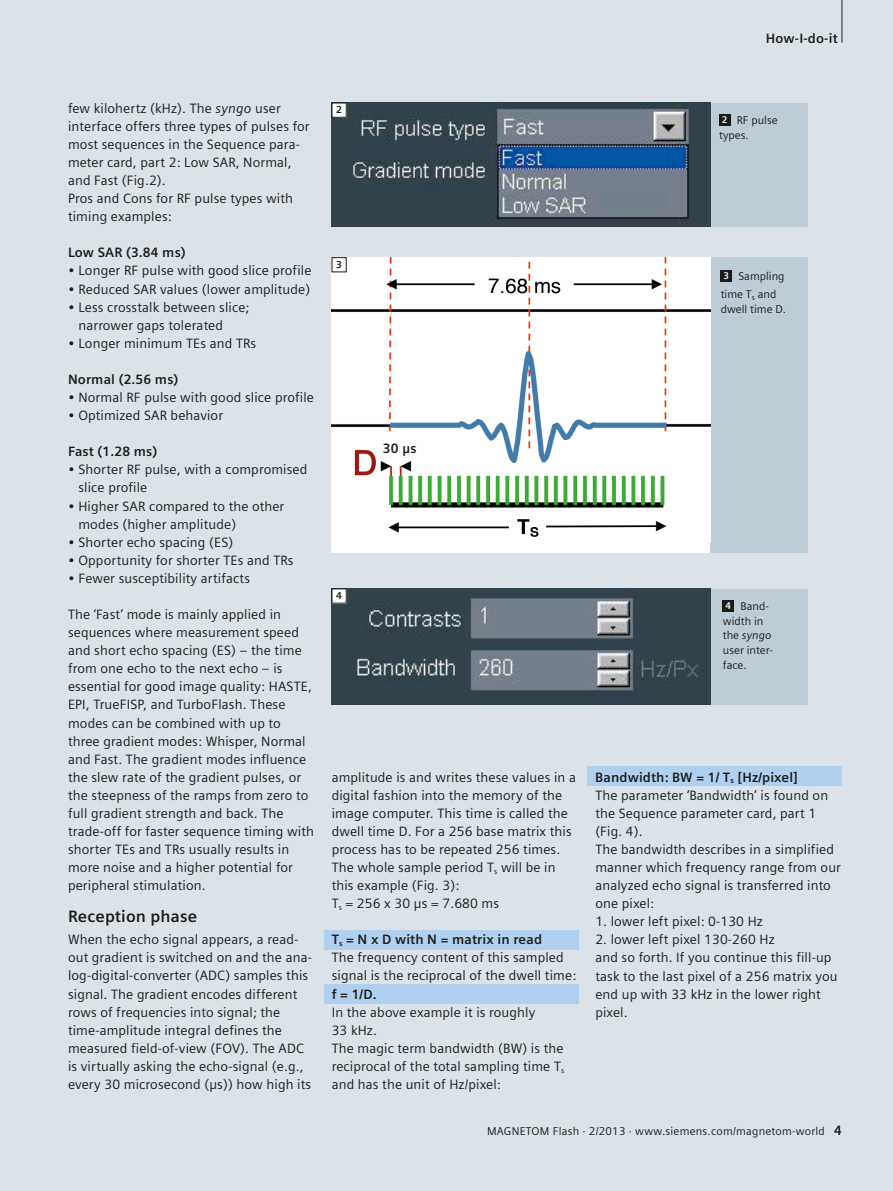
<style>
.page{position:relative;width:893px;height:1191px;background:#dbe3e8}
.page>*{position:absolute;margin:0;border:0;box-sizing:border-box;transform-origin:0 0}
.t1{font:700 16.5px "Siemens Sans";letter-spacing:.01em;color:#1b1b19}
.t2{font:13.5px/18.1px "Siemens Sans";letter-spacing:.01em;color:#1b1b19}
.t3{font:700 13.5px "Siemens Sans";letter-spacing:.01em;color:#1b1b19}
.t4{font:11.25px/14.9px "Siemens Sans";color:#1b1b19}
.t5{font:11.25px "Siemens Sans";letter-spacing:.02em;color:#1b1b19}
.t6{font:700 10.2px "Siemens Sans";color:#1b1b19}
.s1{font-style:italic}
.s2{font-weight:700;font-size:9.75px;color:#fff}
.s3{font-weight:700}
.s4{font-weight:700;font-size:13.5px}
</style>
<div class="page">
<hr style="left:842px;top:0;width:1px;height:43px;background:#1b1b19">
<div style="left:332px;top:103px;width:476px;height:123px;background:#beccd5"></div>
<div style="left:332px;top:257px;width:476px;height:296px;background:#beccd5"></div>
<div style="left:332px;top:588px;width:476px;height:116px;background:#beccd5"></div>
<div style="left:719px;top:114px;width:11px;height:11px;background:#1b1b19"></div>
<div style="left:721px;top:270px;width:11px;height:11px;background:#1b1b19"></div>
<div style="left:723px;top:600px;width:11px;height:11px;background:#1b1b19"></div>
<div style="left:332px;top:258px;width:378px;height:295px;background:#fff"></div>
<img style="left:332px;top:258px;width:378px;height:279px">
<img style="left:332px;top:103px;width:378px;height:124px">
<img style="left:332px;top:588px;width:378px;height:116px">
<div style="left:332px;top:103px;width:14px;height:14px;background:#fff"></div>
<div style="left:332px;top:103px;width:15px;height:15px;border:1px solid #1b1b19"></div>
<div style="left:332px;top:258px;width:14px;height:14px;background:#fff"></div>
<div style="left:332px;top:257px;width:15px;height:15px;border:1px solid #1b1b19"></div>
<div style="left:332px;top:589px;width:14px;height:14px;background:#fff"></div>
<div style="left:332px;top:588px;width:15px;height:15px;border:1px solid #1b1b19"></div>
<div style="left:383px;top:442px;width:50px;height:13px;background:#fff"></div>
<div style="left:324px;top:930px;width:254px;height:19px;background:#afd0ef"></div>
<div style="left:324px;top:984px;width:254px;height:19px;background:#afd0ef"></div>
<div style="left:588px;top:767px;width:254px;height:19px;background:#afd0ef"></div>
<p class="t3" style="left:766px;top:30px;width:73px">How-I-do-it</p>
<p class="t2" style="left:68px;top:99px;width:243px">few kilohertz (kHz). The <span class="s1">syngo</span> user interface offers three types of pulses for most sequences in the Sequence para&shy;meter card, part 2: Low SAR, Normal, and Fast (Fig.2).<br>Pros and Cons for RF pulse types with timing examples:</p>
<p class="t3" style="left:68px;top:245px;width:119px">Low SAR (3.84 ms)</p>
<p class="t2" style="left:68px;top:262px;width:245px">• Longer RF pulse with good slice profile</p>
<p class="t2" style="left:68px;top:280px;width:244px">• Reduced SAR values (lower amplitude)</p>
<p class="t2" style="left:78px;top:298px;width:173px;text-indent:-10px">• Less crosstalk between slice; narrower gaps tolerated</p>
<p class="t2" style="left:68px;top:334px;width:190px">• Longer minimum TEs and TRs</p>
<p class="t3" style="left:68px;top:371px;width:112px">Normal (2.56 ms)</p>
<p class="t2" style="left:68px;top:388px;width:247px">• Normal RF pulse with good slice profile</p>
<p class="t2" style="left:68px;top:406px;width:157px">• Optimized SAR behavior</p>
<p class="t3" style="left:68px;top:444px;width:91px">Fast (1.28 ms)</p>
<p class="t2" style="left:78px;top:461px;width:231px;text-indent:-10px">• Shorter RF pulse, with a compromised slice profile</p>
<p class="t2" style="left:78px;top:497px;width:207px;text-indent:-10px">• Higher SAR compared to the other modes (higher amplitude)</p>
<p class="t2" style="left:68px;top:533px;width:167px">• Shorter echo spacing (ES)</p>
<p class="t2" style="left:68px;top:551px;width:227px">• Opportunity for shorter TEs and TRs</p>
<p class="t2" style="left:68px;top:569px;width:183px">• Fewer susceptibility artifacts</p>
<p class="t2" style="left:68px;top:605px;width:247px">The ‘Fast’ mode is mainly applied in sequences where measurement speed and short echo spacing (ES) – the time from one echo to the next echo – is essential for good image quality: HASTE, EPI, TrueFISP, and TurboFlash. These modes can be combined with up to three gradient modes: Whisper, Normal and Fast. The gradient modes influence the slew rate of the gradient pulses, or the steepness of the ramps from zero to full gradient strength and back. The trade-off for faster sequence timing with shorter TEs and TRs usually results in more noise and a higher potential for peripheral stimulation.</p>
<p class="t1" style="left:68px;top:906px;width:131px">Reception phase</p>
<p class="t2" style="left:68px;top:930px;width:245px">When the echo signal appears, a read&shy;out gradient is switched on and the ana&shy;log-digital-converter (ADC) samples this signal. The gradient encodes different rows of frequencies into signal; the time-amplitude integral defines the measured field-of-view (FOV). The ADC is virtually asking the echo-signal (e.g., every 30 microsecond (µs)) how high its</p>
<p class="t6" style="left:336px;top:104px;width:7px">2</p>
<p class="t6" style="left:336px;top:259px;width:7px">3</p>
<p class="t3" style="left:383px;top:440px;width:35px">30 µs</p>
<p class="t4" style="left:719px;top:112px;width:60px"><span class="s2">2</span> RF pulse types.</p>
<p class="t4" style="left:721px;top:267px;width:65px;line-height:18px"><span class="s2">3</span> Sampling time T<sub>s</sub> and</p>
<p class="t4" style="left:721px;top:301px;width:67px">dwell time D.</p>
<p class="t6" style="left:336px;top:590px;width:7px">4</p>
<p class="t4" style="left:723px;top:598px;width:51px"><span class="s2">4</span> Band&shy;width in the <span class="s1">syngo </span>user inter&shy;face.</p>
<p class="t2" style="left:332px;top:768px;width:246px">amplitude is and writes these values in a digital fashion into the memory of the image computer. This time is called the dwell time D. For a 256 base matrix this process has to be repeated 256 times.<br>The whole sample period T<sub>s</sub> will be in this example (Fig. 3):<br>T<sub>s</sub> = 256 x 30 µs = 7.680 ms</p>
<p class="t2" style="left:332px;top:930px;width:246px"><span class="s3">T</span><sub>s</sub> <span class="s3">= N x D with N = matrix in read<br></span>The frequency content of this sampled signal is the reciprocal of the dwell time:</p>
<p class="t3" style="left:332px;top:986px;width:46px">f = 1/D.</p>
<p class="t2" style="left:332px;top:1003px;width:234px">In the above example it is roughly<br>33 kHz.<br>The magic term bandwidth (BW) is the reciprocal of the total sampling time T<sub>s </sub>and has the unit of Hz/pixel:</p>
<p class="t2" style="left:595px;top:768px;width:247px"><span class="s3">Bandwidth: BW = 1/ T</span><sub>s</sub> <span class="s3">[Hz/pixel]<br></span>The parameter ‘Bandwidth’ is found on the Sequence parameter card, part 1 (Fig. 4).<br>The bandwidth describes in a simplified manner which frequency range from our analyzed echo signal is transferred into one pixel:</p>
<p class="t2" style="left:595px;top:912px;width:169px">1. lower left pixel: 0-130 Hz</p>
<p class="t2" style="left:595px;top:930px;width:244px">2. lower left pixel 130-260 Hz<br>and so forth. If you continue this fill-up task to the last pixel of a 256 matrix you end up with 33 kHz in the lower right pixel.</p>
<p class="t5" style="left:487px;top:1125px;width:356px">MAGNETOM Flash · 2/2013 · www.siemens.com/magnetom-world <span class="s4">4</span></p>
</div>
